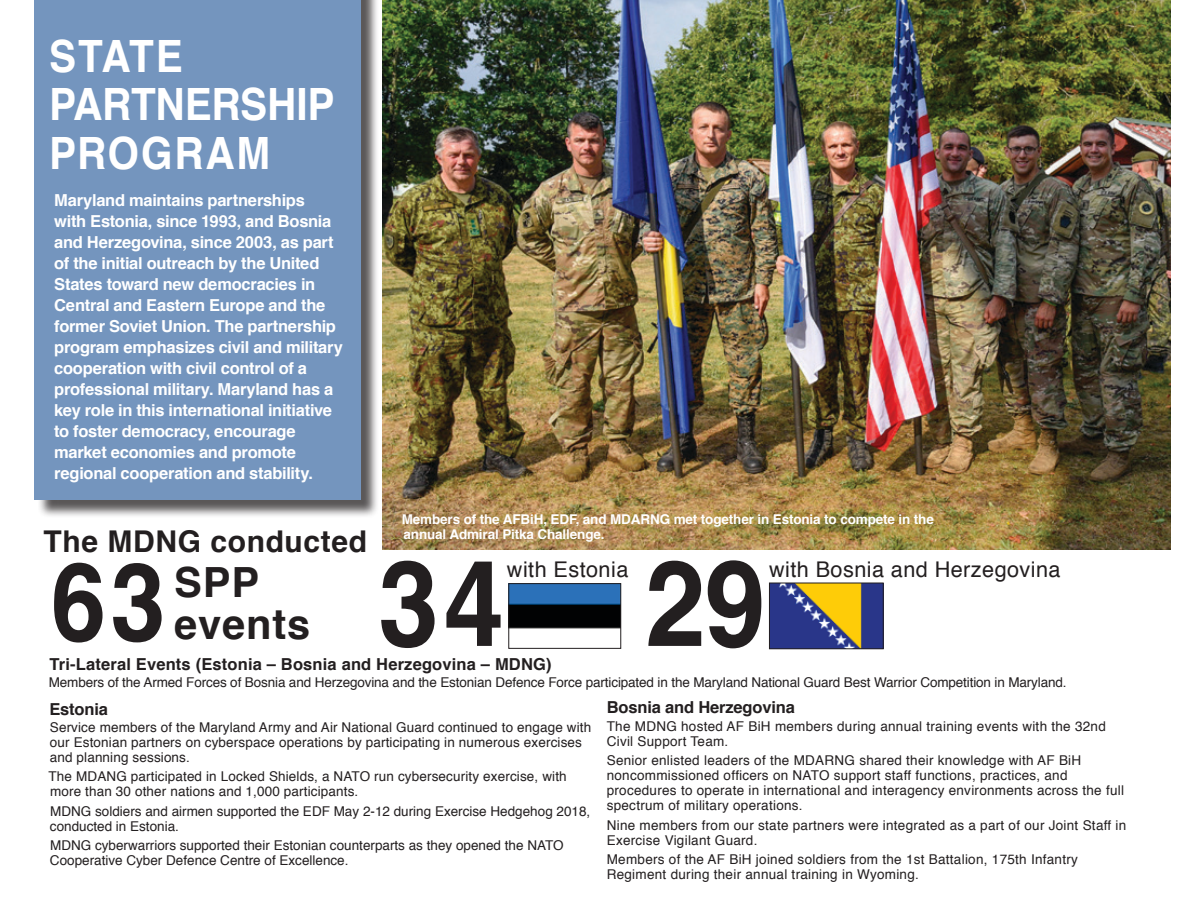
<style>
.page{position:relative;width:1188px;height:918px;background:#fff}
.page>*{position:absolute;margin:0;border:0;box-sizing:border-box;transform-origin:0 0}
.Headline{font:700 119.85px "Helvetica";color:#231f20;scale:.91 1}
.Headline-2{font:700 108.9px "Helvetica";color:#231f20;scale:.91 1}
.Headline-3{font:700 44.55px/48.6px "Helvetica";color:#fff;scale:.91 1}
.Bullets_for_Annual_R{font:700 41.7px/41.7px "Helvetica";letter-spacing:.02em;color:#231f20}
.Bullets_for_Annual_R-2{font:700 30px "Helvetica";letter-spacing:.02em;color:#231f20}
.Bullets_for_Annual_R-3{font:21.6px "Helvetica";letter-spacing:.02em;color:#231f20}
.Overview{font:700 16.5px/21px "Helvetica";letter-spacing:-.015em;color:#fff}
.t1{font:700 16.5px "Helvetica";letter-spacing:.01em;color:#231f20}
.t2{font:700 16.5px "Helvetica";letter-spacing:-.01em;color:#231f20}
.Bullets_for_Annual_R-4{font:13.5px/15px "Helvetica";letter-spacing:.01em;color:#231f20}
.Bullets_for_Annual_R-5{font:13.5px "Helvetica";letter-spacing:-.01em;color:#231f20}
.t3{font:700 13.5px/15px "Helvetica";letter-spacing:-.01em;color:#fff}
</style>
<div class="page">
<div style="left:37px;top:0;width:343px;height:518px;background:#231f20;opacity:.75"></div>
<div style="left:34px;top:0;width:327px;height:500px;background:#7495be"></div>
<img style="left:382px;top:0;width:788px;height:550px">
<img style="left:771px;top:585px;width:111px;height:62px">
<div style="left:769px;top:583px;width:115px;height:66px;border:1px solid #231f20"></div>
<img style="left:510px;top:585px;width:109px;height:44px">
<div style="left:508px;top:583px;width:113px;height:66px;border:1px solid #231f20"></div>
<p class="Headline-3" style="left:49px;top:32px;width:315px">STATE<br>PARTNERSHIP<br>PROGRAM</p>
<p class="Overview" style="left:54px;top:190px;width:290px">Maryland maintains partnerships<br>with Estonia, since 1993, and Bosnia and Herzegovina, since 2003, as part of the initial outreach by the United States toward new democracies in Central and Eastern Europe and the former Soviet Union. The partnership program emphasizes civil and military cooperation with civil control of a professional military. Maryland has a key role in this international initiative to foster democracy, encourage market economies and promote regional cooperation and stability.</p>
<p class="t3" style="left:402px;top:512px;width:534px">Members of the AFBiH, EDF, and MDARNG met together in Estonia to compete in the annual Admiral Pitka Challenge.</p>
<p class="Bullets_for_Annual_R-2" style="left:44px;top:517px;width:325px">The MDNG conducted</p>
<p class="Headline-2" style="left:51px;top:514px;width:127px">63</p>
<p class="Bullets_for_Annual_R" style="left:174px;top:563px;width:138px">SPP events</p>
<p class="Headline" style="left:378px;top:507px;width:140px">34</p>
<p class="Bullets_for_Annual_R-3" style="left:769px;top:553px;width:293px">with Bosnia and Herzegovina</p>
<p class="Headline" style="left:645px;top:507px;width:133px">29</p>
<p class="Bullets_for_Annual_R-3" style="left:507px;top:553px;width:123px">with Estonia</p>
<p class="t1" style="left:50px;top:650px;width:504px">Tri-Lateral Events (Estonia – Bosnia and Herzegovina – MDNG)</p>
<p class="Bullets_for_Annual_R-5" style="left:49px;top:671px;width:1019px">Members of the Armed Forces of Bosnia and Herzegovina and the Estonian Defence Force participated in the Maryland National Guard Best Warrior Competition in Maryland.</p>
<p class="t2" style="left:49px;top:695px;width:60px">Estonia</p>
<p class="t2" style="left:607px;top:694px;width:190px">Bosnia and Herzegovina</p>
<p class="Bullets_for_Annual_R-4" style="left:50px;top:720px;width:543px">Service members of the Maryland Army and Air National Guard continued to engage with our Estonian partners on cyberspace operations by participating in numerous exercises and planning sessions.</p>
<p class="Bullets_for_Annual_R-4" style="left:49px;top:769px;width:520px">The MDANG participated in Locked Shields, a NATO run cybersecurity exercise, with more than 30 other nations and 1,000 participants.</p>
<p class="Bullets_for_Annual_R-4" style="left:50px;top:804px;width:542px">MDNG soldiers and airmen supported the EDF May 2-12 during Exercise Hedgehog 2018, conducted in Estonia.</p>
<p class="Bullets_for_Annual_R-4" style="left:50px;top:838px;width:515px">MDNG cyberwarriors supported their Estonian counterparts as they opened the NATO<br>Cooperative Cyber Defence Centre of Excellence.</p>
<p class="Bullets_for_Annual_R-4" style="left:607px;top:719px;width:501px">The MDNG hosted AF BiH members during annual training events with the 32nd<br>Civil Support Team.</p>
<p class="Bullets_for_Annual_R-4" style="left:607px;top:754px;width:519px">Senior enlisted leaders of the MDARNG shared their knowledge with AF BiH noncommissioned officers on NATO support staff functions, practices, and procedures to operate in international and interagency environments across the full spectrum of military operations.</p>
<p class="Bullets_for_Annual_R-4" style="left:607px;top:818px;width:521px">Nine members from our state partners were integrated as a part of our Joint Staff in<br>Exercise Vigilant Guard.</p>
<p class="Bullets_for_Annual_R-4" style="left:607px;top:853px;width:473px">Members of the AF BiH joined soldiers from the 1st Battalion, 175th Infantry<br>Regiment during their annual training in Wyoming.</p>
</div>
